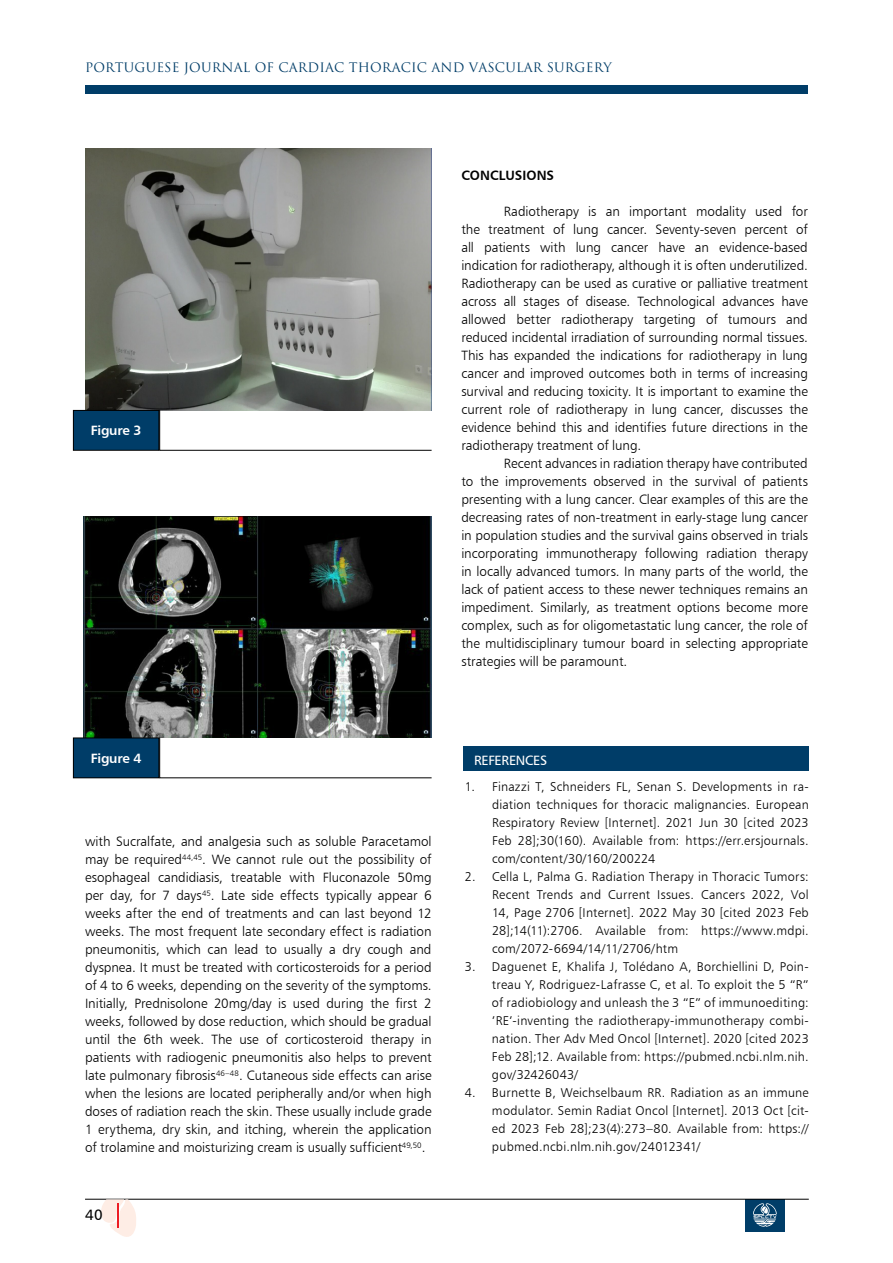
<style>
.page{position:relative;width:893px;height:1263px;background:#fff}
.page>*{position:absolute;margin:0;border:0;box-sizing:border-box;transform-origin:0 0}
.t1{font:15px "Humanist 777 BT Roman B";color:#000}
.t2{font:13.5px/18px "Humanist 777 BT Light B";letter-spacing:-.005em;color:#000;text-align:justify}
.t3{font:13.5px "Humanist 777 BT Bold B";letter-spacing:-.02em;color:#fff}
.t4{font:13.5px "Humanist 777 BT Bold B";color:#000}
.t5{font:13.5px "Humanist 777 BT Roman B";letter-spacing:-.02em;color:#fff}
.t6{font:12.75px/18px "Humanist 777 BT Light B";letter-spacing:.015em;color:#000;text-align:justify}
.t7{font:12.75px "Trajan Pro 3";letter-spacing:.01em;color:#003d68}
</style>
<div class="page">
<div style="left:745px;top:1199px;width:40px;height:33px;background:#003d68"></div>
<svg style="left:753px;top:1203px;width:24px;height:24px"></svg>
<hr style="left:85px;top:1199px;width:724px;height:1px;background:#000">
<div style="left:85px;top:85px;width:723px;height:8px;background:#003d68"></div>
<svg style="left:101px;top:1199px;width:35px;height:38px"></svg>
<img style="left:85px;top:149px;width:347px;height:261px">
<img style="left:83px;top:516px;width:349px;height:221px">
<svg style="left:159px;top:409px;width:273px;height:42px"></svg>
<svg style="left:159px;top:737px;width:273px;height:41px"></svg>
<div style="left:73px;top:410px;width:86px;height:40px;background:#003d68"></div>
<div style="left:73px;top:410px;width:86px;height:41px;border:1px solid #000"></div>
<div style="left:73px;top:738px;width:86px;height:40px;background:#003d68"></div>
<div style="left:73px;top:737px;width:86px;height:41px;border:1px solid #000"></div>
<div style="left:463px;top:747px;width:346px;height:24px;background:#003d68"></div>
<p class="t7" style="left:85px;top:59px;width:528px">PORTUGUESE JOURNAL OF CARDIAC THORACIC AND VASCULAR SURGERY</p>
<p class="t3" style="left:91px;top:422px;width:52px">Figure 3</p>
<p class="t4" style="left:461px;top:167px;width:94px">CONCLUSIONS</p>
<p class="t2" style="left:461px;top:202px;width:348px;text-indent:43px">Radiotherapy is an important modality used for the treatment of lung cancer. Seventy-seven percent of all patients with lung cancer have an evidence-based indication for radiotherapy, although it is often underutilized.<br>Radiotherapy can be used as curative or palliative treatment across all stages of disease. Technological advances have allowed better radiotherapy targeting of tumours and reduced incidental irradiation of surrounding normal tissues.<br>This has expanded the indications for radiotherapy in lung cancer and improved outcomes both in terms of increasing survival and reducing toxicity. It is important to examine the current role of radiotherapy in lung cancer, discusses the evidence behind this and identifies future directions in the radiotherapy treatment of lung.</p>
<p class="t2" style="left:461px;top:454px;width:348px;text-indent:43px">Recent advances in radiation therapy have contributed to the improvements observed in the survival of patients presenting with a lung cancer. Clear examples of this are the decreasing rates of non-treatment in early-stage lung cancer in population studies and the survival gains observed in trials incorporating immunotherapy following radiation therapy in locally advanced tumors. In many parts of the world, the lack of patient access to these newer techniques remains an impediment. Similarly, as treatment options become more complex, such as for oligometastatic lung cancer, the role of the multidisciplinary tumour board in selecting appropriate strategies will be paramount.</p>
<p class="t3" style="left:91px;top:750px;width:52px">Figure 4</p>
<p class="t2" style="left:85px;top:832px;width:348px">with Sucralfate, and analgesia such as soluble Paracetamol may be required<sup>44,45</sup>. We cannot rule out the possibility of esophageal candidiasis, treatable with Fluconazole 50mg per day, for 7 days<sup>45</sup>. Late side effects typically appear 6 weeks after the end of treatments and can last beyond 12 weeks. The most frequent late secondary effect is radiation pneumonitis, which can lead to usually a dry cough and dyspnea. It must be treated with corticosteroids for a period of 4 to 6 weeks, depending on the severity of the symptoms.<br>Initially, Prednisolone 20mg/day is used during the first 2 weeks, followed by dose reduction, which should be gradual until the 6th week. The use of corticosteroid therapy in patients with radiogenic pneumonitis also helps to prevent late pulmonary fibrosis<sup>46–48</sup>. Cutaneous side effects can arise when the lesions are located peripherally and/or when high doses of radiation reach the skin. These usually include grade 1 erythema, dry skin, and itching, wherein the application of trolamine and moisturizing cream is usually sufficient<sup>49,50</sup>.</p>
<p class="t1" style="left:85px;top:1205px;width:19px">40</p>
<p class="t5" style="left:474px;top:752px;width:75px">REFERENCES</p>
<p class="t6" style="left:492px;top:777px;width:318px;text-indent:-27px">1. Finazzi T, Schneiders FL, Senan S. Developments in ra&shy;diation techniques for thoracic malignancies. European Respiratory Review [Internet]. 2021 Jun 30 [cited 2023<br>Feb 28];30(160). Available from: https://err.ersjournals. com/content/30/160/200224</p>
<p class="t6" style="left:492px;top:867px;width:318px;text-indent:-27px">2. Cella L, Palma G. Radiation Therapy in Thoracic Tumors:<br>Recent Trends and Current Issues. Cancers 2022, Vol 14, Page 2706 [Internet]. 2022 May 30 [cited 2023 Feb 28];14(11):2706. Available from: https://www.mdpi. com/2072-6694/14/11/2706/htm</p>
<p class="t6" style="left:492px;top:957px;width:318px;text-indent:-27px">3. Daguenet E, Khalifa J, Tolédano A, Borchiellini D, Poin&shy;treau Y, Rodriguez-Lafrasse C, et al. To exploit the 5 “R” of radiobiology and unleash the 3 “E” of immunoediting: ’RE’-inventing the radiotherapy-immunotherapy combi&shy;nation. Ther Adv Med Oncol [Internet]. 2020 [cited 2023<br>Feb 28];12. Available from: https://pubmed.ncbi.nlm.nih. gov/32426043/</p>
<p class="t6" style="left:492px;top:1083px;width:318px;text-indent:-27px">4. Burnette B, Weichselbaum RR. Radiation as an immune modulator. Semin Radiat Oncol [Internet]. 2013 Oct [cit&shy;ed 2023 Feb 28];23(4):273–80. Available from: https:// pubmed.ncbi.nlm.nih.gov/24012341/</p>
</div>
